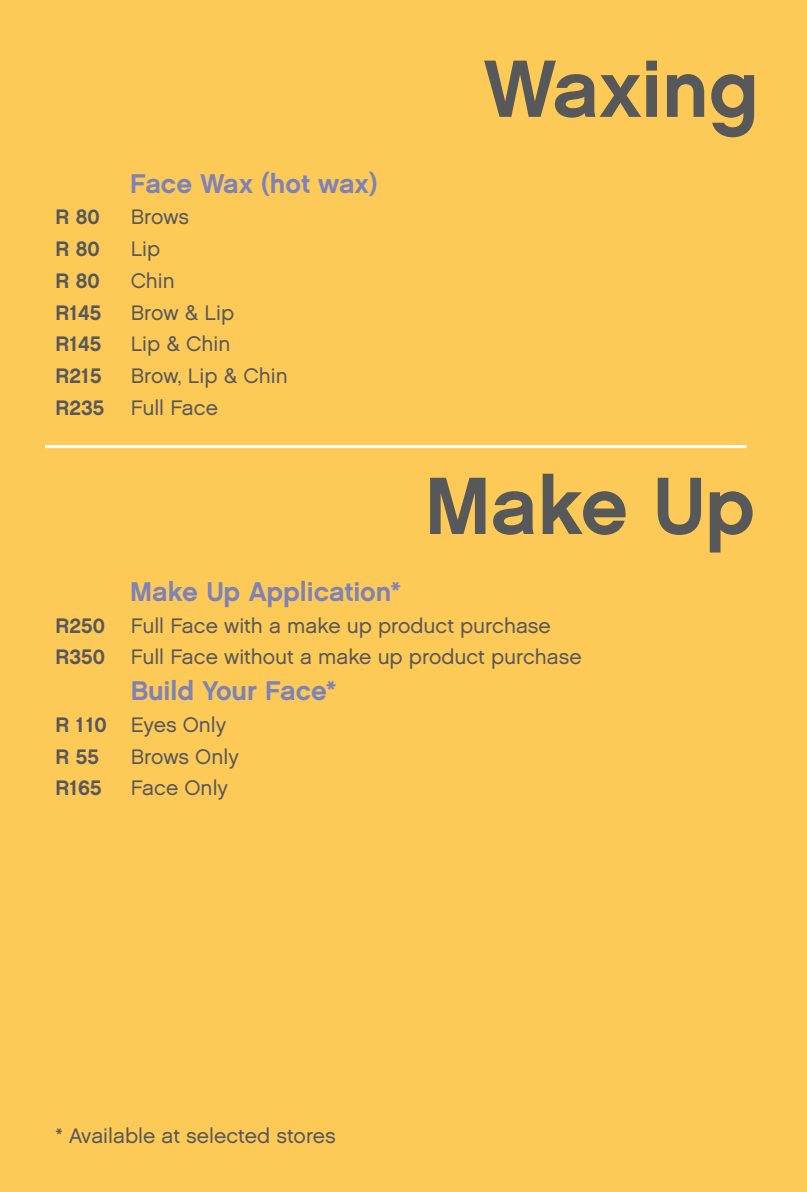
<style>
.page{position:relative;width:807px;height:1192px;background:#fff}
.page>*{position:absolute;margin:0;border:0;box-sizing:border-box;transform-origin:0 0}
.t1{font:81px "Chalet New York Nineteen Sixty";color:#57585a}
.t2{font:27px "Chalet New York Nineteen Sixty";color:#7d82b7}
.t3{font:21px/31.8px "Chalet London Nineteen Sixty";color:#57585a}
.t4{font:21px "Chalet New York Nineteen Sixty";color:#57585a}
.s1{font-family:"Chalet New York Nineteen Sixty"}
</style>
<div class="page">
<div style="left:0;top:0;width:806px;height:1192px;background:#feca57"></div>
<hr style="left:45px;top:445px;width:701px;height:3px;background:#fff">
<p class="t2" style="left:130px;top:167px;width:249px">Face Wax (hot wax)</p>
<p class="t4" style="left:55px;top:204px;width:46px">R 80</p>
<p class="t3" style="left:131px;top:201px;width:60px">Brows</p>
<p class="t4" style="left:55px;top:236px;width:46px">R 80</p>
<p class="t3" style="left:131px;top:233px;width:31px">Lip</p>
<p class="t4" style="left:55px;top:268px;width:46px">R 80</p>
<p class="t3" style="left:131px;top:264px;width:46px">Chin</p>
<p class="t4" style="left:55px;top:299px;width:48px">R145</p>
<p class="t3" style="left:131px;top:296px;width:105px">Brow &amp; Lip</p>
<p class="t4" style="left:55px;top:331px;width:48px">R145</p>
<p class="t3" style="left:131px;top:328px;width:101px">Lip &amp; Chin</p>
<p class="t4" style="left:55px;top:363px;width:48px">R215</p>
<p class="t3" style="left:55px;top:360px;width:234px;text-indent:75px">Brow, Lip &amp; Chin<br><span class="s1">R235</span> Full Face</p>
<h1 class="t1" style="left:484px;top:39px;width:276px">Waxing</h1>
<h1 class="t1" style="left:425px;top:456px;width:331px">Make Up</h1>
<p class="t2" style="left:130px;top:575px;width:272px">Make Up Application*</p>
<p class="t3" style="left:55px;top:609px;width:528px"><span class="s1">R250</span> Full Face with a make up product purchase<br><span class="s1">R350</span> Full Face without a make up product purchase</p>
<p class="t2" style="left:131px;top:674px;width:207px">Build Your Face*</p>
<p class="t3" style="left:55px;top:708px;width:172px"><span class="s1">R 110</span> Eyes Only</p>
<p class="t4" style="left:55px;top:743px;width:45px">R 55</p>
<p class="t3" style="left:131px;top:740px;width:110px">Brows Only</p>
<p class="t4" style="left:55px;top:775px;width:48px">R165</p>
<p class="t3" style="left:131px;top:772px;width:99px">Face Only</p>
<p class="t3" style="left:56px;top:1119px;width:282px">* Available at selected stores</p>
</div>
